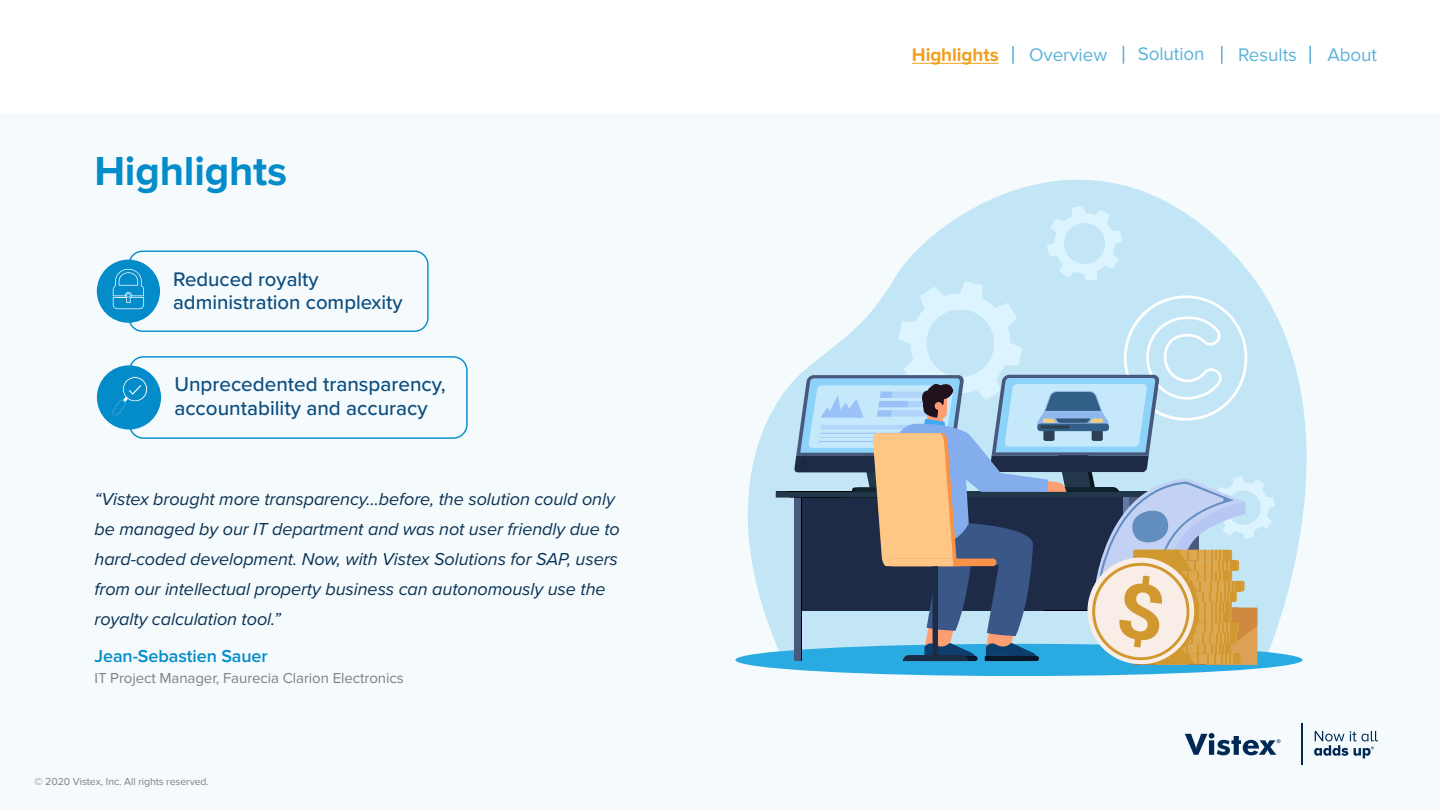
<style>
.page{position:relative;width:1440px;height:810px;background:#fff}
.page>*{position:absolute;margin:0;border:0;box-sizing:border-box;transform-origin:0 0}
.t1{font:700 42px "Proxima Nova";letter-spacing:-.005em;color:#048cca}
.t2{font:500 20.7px/24.2px "Proxima Nova";color:#0c4e80}
.t3{font:500 20.4px/23.7px "Proxima Nova";color:#0c4e80}
.t4{font:18.9px "Proxima Nova";letter-spacing:-.005em;color:#5cb3da}
.t5{font:700 18.9px "Proxima Nova";letter-spacing:-.005em;color:#efa020}
.t6{font:italic 18px/30px "Proxima Nova";letter-spacing:-.005em;color:#0a3255}
.t7{font:600 18px "Proxima Nova";letter-spacing:-.005em;color:#048cca}
.t8{font:15px "Proxima Nova";letter-spacing:-.005em;color:#808080}
.t9{font:10.5px "Proxima Nova";letter-spacing:-.005em;color:#808080}
</style>
<div class="page">
<svg style="left:735px;top:179px;width:572px;height:480px;fill:#f5fafc"></svg>
<div style="left:735px;top:644px;width:568px;height:32px;background:#29abe2;border-radius:50%"></div>
<svg style="left:776px;top:206px;width:499px;height:459px"></svg>
<hr style="left:1302px;top:723px;width:1px;height:42px;background:#002a55">
<svg style="left:1185px;top:733px;width:96px;height:22px"></svg>
<svg style="left:1314px;top:731px;width:64px;height:27px"></svg>
<div style="left:129px;top:356px;width:339px;height:83px;border:1px solid #048cca;border-radius:14px"></div>
<div style="left:97px;top:365px;width:64px;height:65px;background:#048cca;border-radius:50%"></div>
<svg style="left:112px;top:376px;width:38px;height:47px"></svg>
<div style="left:128px;top:251px;width:301px;height:81px;border:1px solid #048cca;border-radius:13px"></div>
<div style="left:97px;top:260px;width:63px;height:63px;background:#048cca;border-radius:50%"></div>
<svg style="left:113px;top:269px;width:31px;height:40px"></svg>
<svg style="left:1012px;top:46px;width:2px;height:18px"></svg>
<svg style="left:1123px;top:46px;width:1px;height:18px"></svg>
<svg style="left:1221px;top:46px;width:2px;height:18px"></svg>
<hr style="left:912px;top:63px;width:87px;height:1px;background:#efa020">
<svg style="left:1309px;top:46px;width:2px;height:18px"></svg>
<p class="t1" style="left:94px;top:147px;width:194px">Highlights</p>
<p class="t3" style="left:173px;top:266px;width:231px">Reduced royalty administration complexity</p>
<p class="t2" style="left:174px;top:371px;width:273px">Unprecedented transparency, accountability and accuracy</p>
<p class="t6" style="left:94px;top:483px;width:527px">“Vistex brought more transparency…before, the solution could only be managed by our IT department and was not user friendly due to hard-coded development. Now, with Vistex Solutions for SAP, users from our intellectual property business can autonomously use the royalty calculation tool.”</p>
<p class="t7" style="left:94px;top:646px;width:175px">Jean-Sebastien Sauer</p>
<p class="t8" style="left:94px;top:670px;width:311px">IT Project Manager, Faurecia Clarion Electronics</p>
<p class="t9" style="left:34px;top:776px;width:176px">© 2020 Vistex, Inc. All rights reserved.</p>
<p class="t5" style="left:912px;top:44px;width:88px">Highlights</p>
<p class="t4" style="left:1029px;top:44px;width:79px">Overview</p>
<p class="t4" style="left:1138px;top:43px;width:68px">Solution</p>
<p class="t4" style="left:1238px;top:44px;width:60px">Results</p>
<p class="t4" style="left:1327px;top:44px;width:51px">About</p>
</div>
